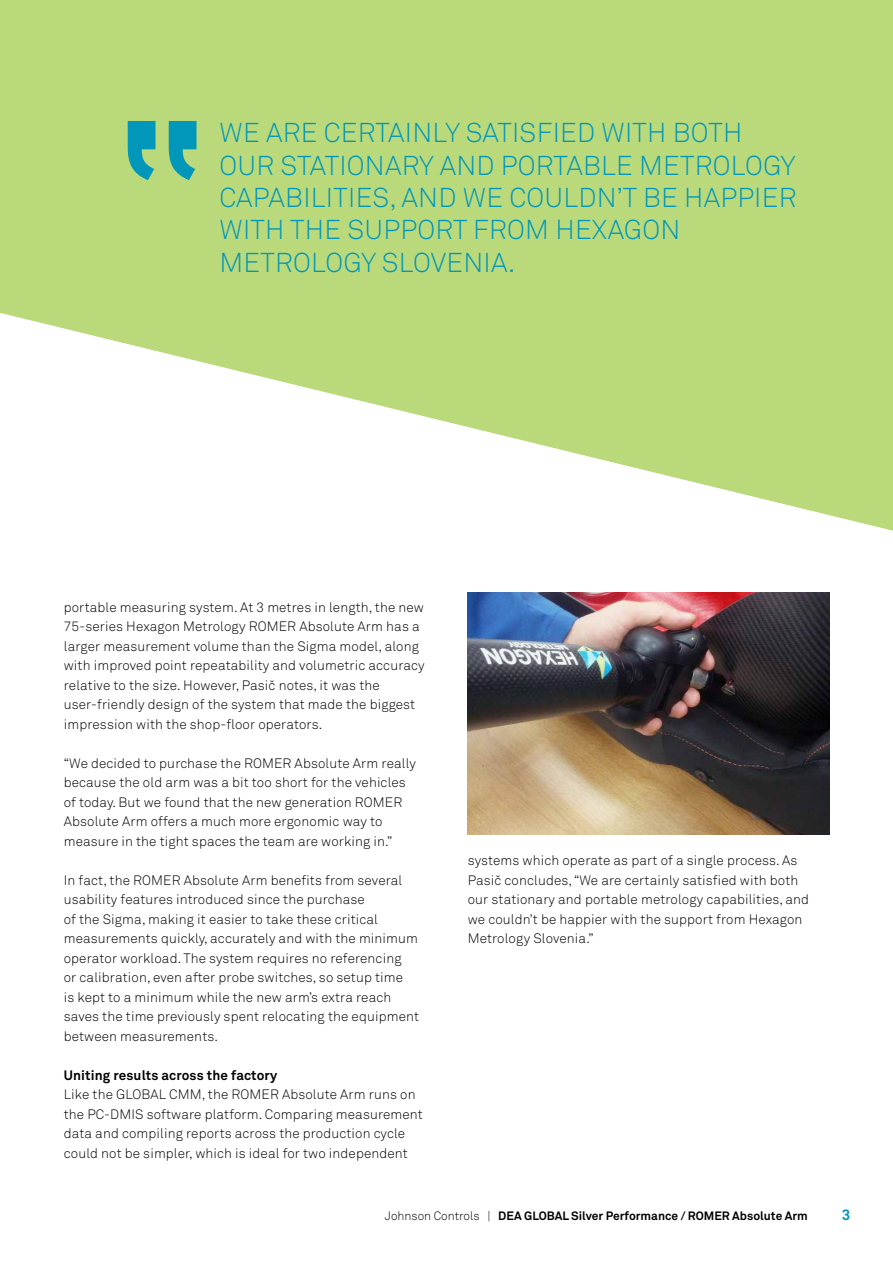
<style>
.page{position:relative;width:893px;height:1263px;background:#fff}
.page>*{position:absolute;margin:0;border:0;box-sizing:border-box;transform-origin:0 0}
.t1{font:27px/32.4px "Akkurat Light Pro";letter-spacing:.01em;color:#0097ba}
.t2{font:700 15px "Akkurat Pro";color:#0097ba}
.t3{font:13.5px/19.5px "Akkurat Light Pro";letter-spacing:.01em;color:#000}
.t4{font:700 13.5px "Akkurat Pro";letter-spacing:.01em;color:#000}
.t5{font:700 12px "Akkurat Pro";color:#000}
.t6{font:12px "Akkurat Light Pro";color:#000}
.s1{font-family:"Akkurat Pro";font-weight:700}
</style>
<div class="page">
<svg style="left:0;top:0;width:893px;height:531px;fill:#bad97a"></svg>
<svg style="left:128px;top:121px;width:68px;height:59px;background:#49b1a0"></svg>
<img style="left:468px;top:592px;width:361px;height:242px">
<h1 class="t1" style="left:220px;top:117px;width:578px">We are certainly satisfied with both our stationary and portable m etrology capabilities, and we could n’t be happier with th e support from Hexagon Metrology Slovenia.</h1>
<p class="t3" style="left:64px;top:597px;width:362px">portable measuring system. At 3 metres in length, the new 75-series Hexagon Metrology RO MER Absolute Arm has a larger measurement volume than the Sigma model, along with improved point repeatability and volumetric accuracy relative to the size. However, Pasič notes, it was the user-friendly design of the system that made the biggest impression with the shop-floor operators.</p>
<p class="t3" style="left:64px;top:753px;width:354px">“We decided to purchase the RO MER Absolute Arm really because the old arm was a bit too short for the vehicles of today. But we found that the new generation RO MER Absolute Arm offers a much more ergonomic way to measure in the tight spaces the team are working in.”</p>
<p class="t3" style="left:64px;top:870px;width:357px">I n fact, the RO MER Absolute Arm benefits from several usability features introduced since the purchase<br>of the Sigma, making it easier to take these critical measurements quickly, accurately and with the minimum operator workload. The system requires no referencing<br>or calibration, even after probe switches, so setup time<br>is kept to a minimum while the new arm’s extra reach saves the time previously spent relocating the equipment between measurements.</p>
<p class="t4" style="left:64px;top:1066px;width:215px">Uniting results across the factory</p>
<p class="t3" style="left:64px;top:1085px;width:62px">Like the GLOBAL</p>
<p class="t3" style="left:64px;top:1085px;width:361px;text-indent:105px">CMM, the ROMER Absolute Arm runs on the PC-DMIS software platform. Comparing measurement data and compiling reports across the production cycle could not be simpler, which is ideal for two independent</p>
<p class="t3" style="left:468px;top:851px;width:343px">systems which operate as part of a single process. As Pasič concludes, “We are certainly satisfied with both our stationary and portable metrology capabilities, and we couldn’t be happier with the support from Hexagon Metrology Slovenia.”</p>
<p class="t6" style="left:385px;top:1209px;width:122px">Johnson Controls | <span class="s1">DEA</span></p>
<p class="t5" style="left:524px;top:1209px;width:285px">GLOBAL Silver Performance / ROMER Absolute Arm</p>
<p class="t2" style="left:842px;top:1206px;width:10px">3</p>
</div>
